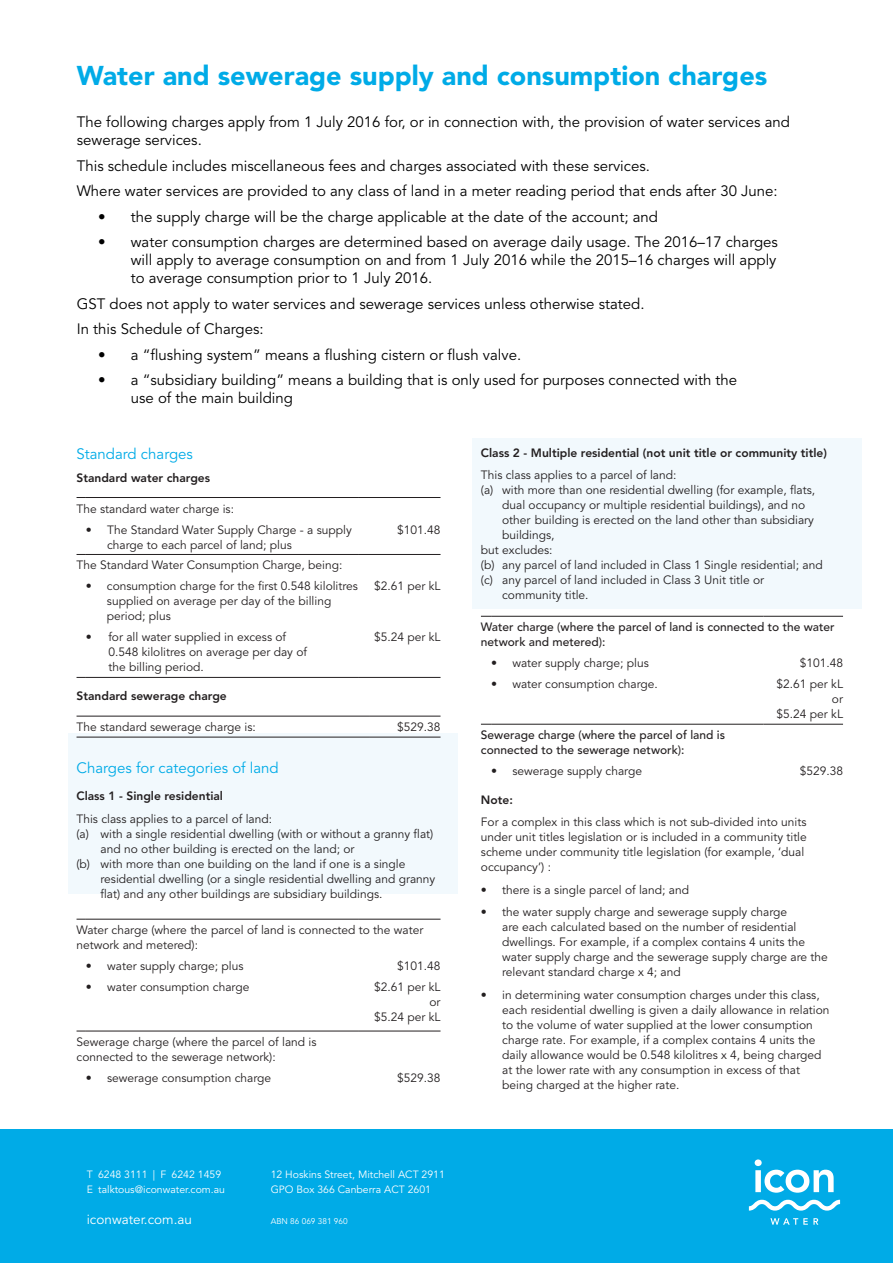
<style>
.page{position:relative;width:893px;height:1263px;background:#fff}
.page>*{position:absolute;margin:0;border:0;box-sizing:border-box;transform-origin:0 0}
.t1{font:900 27px "Avenir LT Std";color:#00abe7}
.t2{font:15px/18px "Avenir LT Std";color:#000001}
.t3{font:15px "Avenir LT Std";color:#00abe7}
.t4{font:13.5px "Avenir LT Std";color:#fff}
.t5{font:12px/15px "Avenir LT Std";color:#231f20}
.t6{font:500 12px/15px "Avenir LT Std";color:#231f20}
.t7{font:800 12px "Avenir LT Std";color:#231f20}
.t8{font:10.5px/15px "Avenir LT Std";color:#fff}
.t9{font:8.25px "Avenir LT Std";color:#fff}
</style>
<div class="page">
<div style="left:0;top:1129px;width:893px;height:134px;background:#00abe7"></div>
<svg style="left:749px;top:1200px;width:91px;height:10px"></svg>
<svg style="left:755px;top:1159px;width:79px;height:34px"></svg>
<svg style="left:770px;top:1218px;width:48px;height:7px"></svg>
<div style="left:472px;top:438px;width:389px;height:170px;background:#f2f9fd"></div>
<div style="left:68px;top:733px;width:389px;height:161px;background:#f2f9fd"></div>
<hr style="left:491px;top:616px;width:272px;height:1px;background:#231f20">
<hr style="left:763px;top:616px;width:80px;height:1px;background:#231f20">
<hr style="left:491px;top:724px;width:272px;height:1px;background:#231f20">
<hr style="left:763px;top:724px;width:80px;height:1px;background:#231f20">
<hr style="left:86px;top:497px;width:272px;height:1px;background:#231f20">
<hr style="left:86px;top:554px;width:272px;height:1px;background:#231f20">
<hr style="left:86px;top:677px;width:272px;height:1px;background:#231f20">
<hr style="left:358px;top:677px;width:83px;height:1px;background:#231f20">
<hr style="left:358px;top:497px;width:83px;height:1px;background:#231f20">
<hr style="left:358px;top:554px;width:83px;height:1px;background:#231f20">
<hr style="left:77px;top:716px;width:293px;height:1px;background:#231f20">
<hr style="left:77px;top:737px;width:293px;height:1px;background:#231f20">
<hr style="left:370px;top:737px;width:71px;height:1px;background:#231f20">
<hr style="left:370px;top:716px;width:71px;height:1px;background:#231f20">
<hr style="left:86px;top:1031px;width:272px;height:1px;background:#231f20">
<hr style="left:86px;top:919px;width:272px;height:1px;background:#231f20">
<hr style="left:358px;top:919px;width:83px;height:1px;background:#231f20">
<hr style="left:358px;top:1031px;width:83px;height:1px;background:#231f20">
<h1 class="t1" style="left:77px;top:59px;width:692px">Water and sewerage supply and consumption charges</h1>
<p class="t2" style="left:77px;top:114px;width:715px">The following charges apply from 1 July 2016 for, or in connection with, the provision of water services and sewerage services.</p>
<p class="t2" style="left:77px;top:153px;width:702px;line-height:25.5px">This schedule includes miscellaneous fees and charges associated with these services.<br>Where water services are provided to any class of land in a meter reading period that ends after 30 June:</p>
<p class="t2" style="left:98px;top:208px;width:561px">• the supply charge will be the charge applicable at the date of the account; and</p>
<p class="t2" style="left:131px;top:234px;width:649px;text-align:justify;text-indent:-33px">• water consumption charges are determined based on average daily usage. The 2016–17 charges will apply to average consumption on and from 1 July 2016 while the 2015–16 charges will apply to average consumption prior to 1 July 2016.</p>
<p class="t2" style="left:77px;top:291px;width:569px;line-height:25.5px">GST does not apply to water services and sewerage services unless otherwise stated.<br>In this Schedule of Charges:</p>
<p class="t2" style="left:98px;top:346px;width:425px">• a “flushing system” means a flushing cistern or flush valve.</p>
<p class="t2" style="left:131px;top:372px;width:608px;text-indent:-33px">• a “subsidiary building” means a building that is only used for purposes connected with the use of the main building</p>
<p class="t3" style="left:77px;top:445px;width:118px">Standard charges</p>
<p class="t7" style="left:77px;top:470px;width:135px">Standard water charges</p>
<p class="t5" style="left:77px;top:501px;width:159px">The standard water charge is:</p>
<p class="t5" style="left:107px;top:522px;width:246px;text-indent:-21px">• The Standard Water Supply Charge - a supply charge to each parcel of land; plus</p>
<p class="t5" style="left:397px;top:522px;width:45px">$101.48</p>
<p class="t5" style="left:77px;top:558px;width:267px">The Standard Water Consumption Charge, being:</p>
<p class="t5" style="left:107px;top:579px;width:253px;text-indent:-21px">• consumption charge for the first 0.548 kilolitres supplied on average per day of the billing period; plus</p>
<p class="t5" style="left:374px;top:579px;width:68px">$2.61 per kL</p>
<p class="t5" style="left:108px;top:630px;width:200px;text-indent:-23px">• for all water supplied in excess of<br>0.548 kilolitres on average per day of the billing period.</p>
<p class="t5" style="left:374px;top:630px;width:68px">$5.24 per kL</p>
<p class="t7" style="left:77px;top:689px;width:152px">Standard sewerage charge</p>
<p class="t5" style="left:77px;top:720px;width:181px">The standard sewerage charge is:</p>
<p class="t5" style="left:397px;top:720px;width:45px">$529.38</p>
<p class="t3" style="left:77px;top:759px;width:204px">Charges for categories of land</p>
<p class="t7" style="left:77px;top:789px;width:148px">Class 1 - Single residential</p>
<p class="t5" style="left:77px;top:811px;width:197px">This class applies to a parcel of land:</p>
<p class="t5" style="left:77px;top:826px;width:358px">(a) with a single residential dwelling (with or without a granny flat)</p>
<p class="t5" style="left:101px;top:841px;width:255px">and no other building is erected on the land; or</p>
<p class="t5" style="left:77px;top:856px;width:330px">(b) with more than one building on the land if one is a single</p>
<p class="t5" style="left:101px;top:871px;width:336px">residential dwelling (or a single residential dwelling and granny</p>
<p class="t5" style="left:101px;top:886px;width:283px">flat) and any other buildings are subsidiary buildings.</p>
<p class="t5" style="left:77px;top:923px;width:348px">Water charge (where the parcel of land is connected to the water network and metered):</p>
<p class="t5" style="left:86px;top:959px;width:159px">• water supply charge; plus</p>
<p class="t5" style="left:397px;top:959px;width:45px">$101.48</p>
<p class="t5" style="left:86px;top:980px;width:165px">• water consumption charge</p>
<p class="t5" style="left:374px;top:980px;width:68px;text-align:right">$2.61 per kL or<br>$5.24 per kL</p>
<p class="t5" style="left:77px;top:1035px;width:242px">Sewerage charge (where the parcel of land is connected to the sewerage network):</p>
<p class="t5" style="left:86px;top:1071px;width:187px">• sewerage consumption charge</p>
<p class="t5" style="left:397px;top:1071px;width:45px">$529.38</p>
<p class="t8" style="left:87px;top:1167px;width:140px">T 6248 3111 | F 6242 1459<br>E talktous@iconwater.com.au</p>
<p class="t8" style="left:271px;top:1167px;width:176px">12 Hoskins Street, Mitchell ACT 2911<br>GPO Box 366 Canberra ACT 2601</p>
<p class="t4" style="left:87px;top:1212px;width:107px">iconwater.com.au</p>
<p class="t9" style="left:271px;top:1216px;width:78px">ABN 86 069 381 960</p>
<p class="t7" style="left:481px;top:445px;width:348px">Class 2 - Multiple residential (not unit title or community title)</p>
<p class="t5" style="left:481px;top:468px;width:197px">This class applies to a parcel of land:</p>
<p class="t5" style="left:481px;top:483px;width:336px">(a) with more than one residential dwelling (for example, flats,</p>
<p class="t5" style="left:502px;top:498px;width:304px">dual occupancy or multiple residential buildings), and no</p>
<p class="t5" style="left:502px;top:513px;width:313px">other building is erected on the land other than subsidiary</p>
<p class="t5" style="left:502px;top:528px;width:54px">buildings,</p>
<p class="t5" style="left:481px;top:543px;width:73px">but excludes:</p>
<p class="t5" style="left:481px;top:558px;width:343px">(b) any parcel of land included in Class 1 Single residential; and</p>
<p class="t5" style="left:481px;top:573px;width:285px">(c) any parcel of land included in Class 3 Unit title or</p>
<p class="t5" style="left:502px;top:588px;width:88px">community title.</p>
<p class="t6" style="left:481px;top:620px;width:355px">Water charge (where the parcel of land is connected to the water network and metered):</p>
<p class="t5" style="left:491px;top:656px;width:159px">• water supply charge; plus</p>
<p class="t5" style="left:800px;top:656px;width:45px">$101.48</p>
<p class="t5" style="left:491px;top:677px;width:168px">• water consumption charge.</p>
<p class="t5" style="left:777px;top:677px;width:68px;text-align:right">$2.61 per kL or<br>$5.24 per kL</p>
<p class="t6" style="left:481px;top:728px;width:246px">Sewerage charge (where the parcel of land is connected to the sewerage network):</p>
<p class="t5" style="left:491px;top:764px;width:152px">• sewerage supply charge</p>
<p class="t5" style="left:800px;top:764px;width:45px">$529.38</p>
<p class="t7" style="left:481px;top:792px;width:33px">Note:</p>
<p class="t5" style="left:481px;top:815px;width:327px">For a complex in this class which is not sub-divided into units under unit titles legislation or is included in a community title scheme under community title legislation (for example, ‘dual occupancy’) :</p>
<p class="t5" style="left:481px;top:882px;width:210px">• there is a single parcel of land; and</p>
<p class="t5" style="left:502px;top:905px;width:327px;text-indent:-21px">• the water supply charge and sewerage supply charge<br>are each calculated based on the number of residential dwellings. For example, if a complex contains 4 units the water supply charge and the sewerage supply charge are the relevant standard charge x 4; and</p>
<p class="t5" style="left:502px;top:987px;width:329px;text-indent:-21px">• in determining water consumption charges under this class, each residential dwelling is given a daily allowance in relation to the volume of water supplied at the lower consumption charge rate. For example, if a complex contains 4 units the daily allowance would be 0.548 kilolitres x 4, being charged at the lower rate with any consumption in excess of that being charged at the higher rate.</p>
</div>
